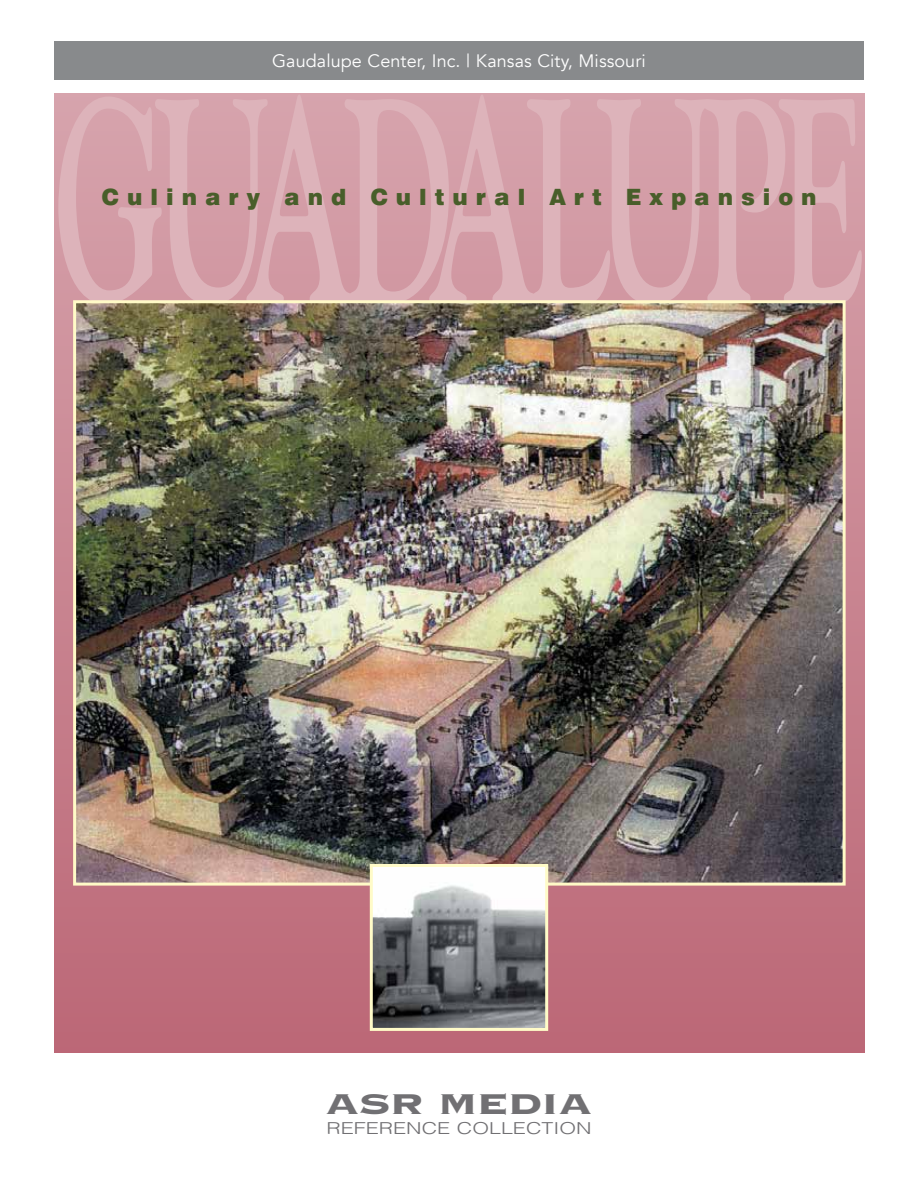
<style>
.page{position:relative;width:918px;height:1188px;background:#fff}
.page>*{position:absolute;margin:0;border:0;box-sizing:border-box;transform-origin:0 0}
.t1{font:37.5px "Copperplate Gothic Std 33 BC";letter-spacing:-.035em;color:#717073;scale:1.3 1}
.t2{font:900 22.5px "Swiss 721 BT";letter-spacing:.355em;color:#485e2a}
.t3{font:18px "Avenir";letter-spacing:.005em;color:#fff}
.t4{font:300 16.5px "Helvetica";color:#717073;scale:1.3 1}
</style>
<div class="page">
<div style="left:54px;top:94px;width:810px;height:959px;background:linear-gradient(to bottom,#d6a4ad,#bc6776)"></div>
<svg style="left:58px;top:95px;width:804px;height:209px;background:#d6a4ad"></svg>
<img style="left:77px;top:304px;width:765px;height:578px">
<div style="left:73px;top:300px;width:773px;height:586px;border:3px solid #fffac7"></div>
<img style="left:374px;top:868px;width:170px;height:159px">
<div style="left:370px;top:864px;width:178px;height:167px;border:3px solid #fffbc8"></div>
<div style="left:54px;top:42px;width:810px;height:38px;background:#888a8c"></div>
<p class="t3" style="left:272px;top:50px;width:375px">Gaudalupe Center, Inc. | Kansas City, Missouri</p>
<p class="t2" style="left:102px;top:184px;width:717px">Culinary and Cultural Art Expansion</p>
<h1 class="t1" style="left:325px;top:1086px;width:208px">ASR MEDIA</h1>
<p class="t4" style="left:326px;top:1114px;width:205px">REFERENCE COLLECTION</p>
</div>
